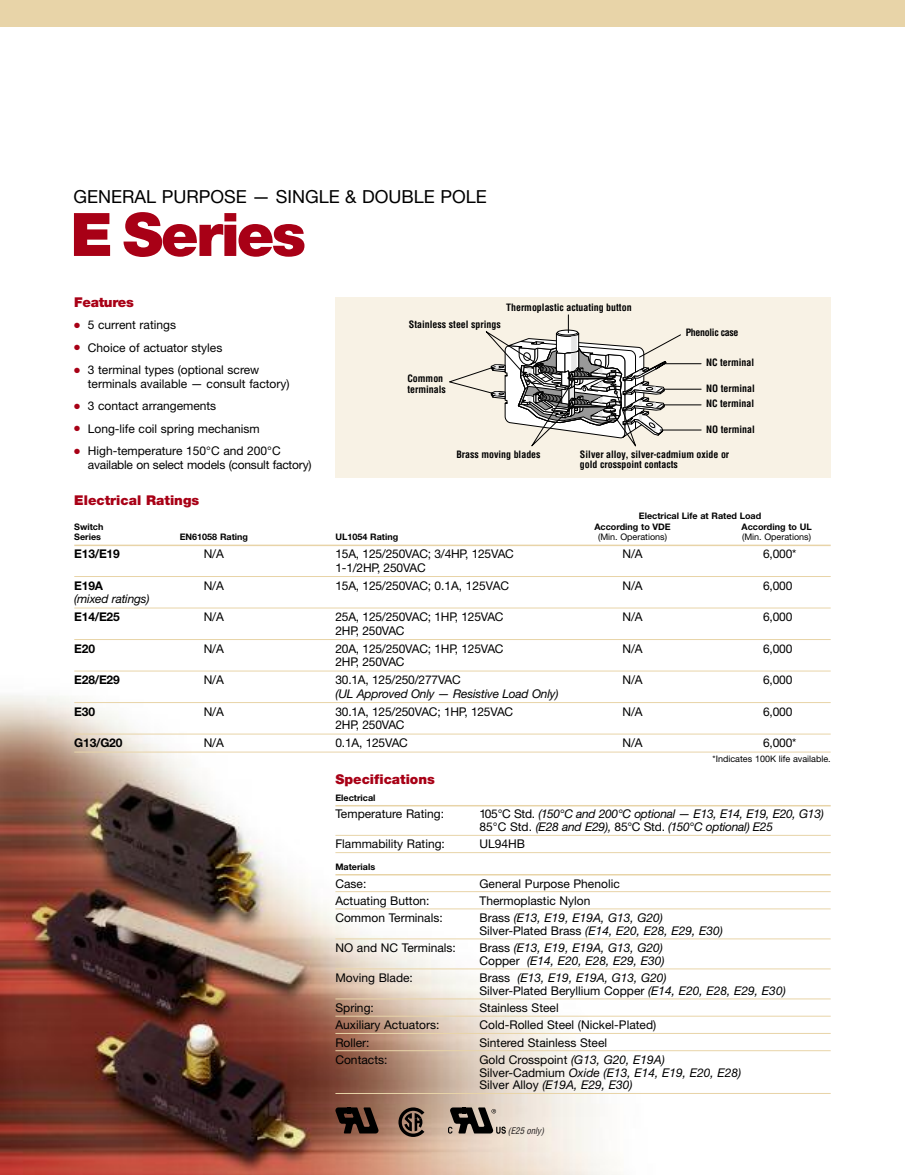
<style>
.page{position:relative;width:905px;height:1175px;background:#fff}
.page>*{position:absolute;margin:0;border:0;box-sizing:border-box;transform-origin:0 0}
.t1{font:900 60px "Helvetica Neue";letter-spacing:-.04em;color:#a80016}
.t2{font:18px "Helvetica Neue";color:#000}
.t3{font:900 13.5px "Helvetica Neue";color:#a80016}
.t4{font:900 13.5px "Helvetica Neue";letter-spacing:-.02em;color:#a80016}
.t5{font:12px/22.5px "Helvetica Neue";color:#000}
.t6{font:italic 12px/12.8px "Helvetica Neue";letter-spacing:-.015em;color:#000}
.t7{font:700 12px "Helvetica Neue";letter-spacing:-.015em;color:#000}
.t8{font:700 condensed 9.9px/10.8px "Helvetica";color:#000}
.t9{font:700 condensed 9.9px "Helvetica";letter-spacing:-.03em;color:#000}
.t10{font:700 9px "Helvetica Neue";color:#000}
.t11{font:9px "Helvetica Neue";color:#000}
.t12{font:italic condensed 8.85px "Helvetica";color:#231f20}
.s1{font-style:normal}
</style>
<div class="page">
<img style="left:0;top:297px;width:831px;height:877px">
<div style="left:0;top:0;width:904px;height:27px;background:#e8d4a8"></div>
<div style="left:335px;top:297px;width:495px;height:180px;background:#f8f2e5"></div>
<hr style="left:662px;top:363px;width:39px;height:1px;background:#000">
<hr style="left:662px;top:404px;width:39px;height:1px;background:#000">
<hr style="left:662px;top:389px;width:39px;height:1px;background:#000">
<hr style="left:660px;top:430px;width:41px;height:1px;background:#000">
<svg style="left:449px;top:315px;width:232px;height:132px"></svg>
<hr style="left:335px;top:805px;width:495px;height:1px;background:#e8d4a8">
<hr style="left:335px;top:835px;width:495px;height:1px;background:#e8d4a8">
<hr style="left:335px;top:852px;width:495px;height:1px;background:#e8d4a8">
<hr style="left:335px;top:874px;width:495px;height:1px;background:#e8d4a8">
<hr style="left:335px;top:891px;width:495px;height:1px;background:#e8d4a8">
<hr style="left:335px;top:908px;width:495px;height:1px;background:#e8d4a8">
<hr style="left:335px;top:938px;width:495px;height:1px;background:#e8d4a8">
<hr style="left:335px;top:968px;width:495px;height:1px;background:#e8d4a8">
<hr style="left:335px;top:998px;width:495px;height:1px;background:#e8d4a8">
<hr style="left:335px;top:1015px;width:495px;height:1px;background:#e8d4a8">
<hr style="left:335px;top:1033px;width:495px;height:1px;background:#e8d4a8">
<hr style="left:335px;top:1050px;width:495px;height:1px;background:#e8d4a8">
<hr style="left:335px;top:1093px;width:495px;height:1px;background:#e8d4a8">
<svg style="left:335px;top:1107px;width:43px;height:26px"></svg>
<svg style="left:448px;top:1107px;width:58px;height:26px;background:#716860"></svg>
<svg style="left:398px;top:1107px;width:26px;height:29px"></svg>
<hr style="left:74px;top:544px;width:756px;height:2px;background:#e8d4a8">
<hr style="left:74px;top:576px;width:756px;height:1px;background:#e8d4a8">
<hr style="left:74px;top:607px;width:756px;height:1px;background:#e8d4a8">
<hr style="left:74px;top:639px;width:756px;height:1px;background:#e8d4a8">
<hr style="left:74px;top:670px;width:756px;height:1px;background:#e8d4a8">
<hr style="left:74px;top:702px;width:756px;height:1px;background:#e8d4a8">
<hr style="left:74px;top:733px;width:756px;height:1px;background:#e8d4a8">
<hr style="left:74px;top:751px;width:756px;height:1px;background:#e8d4a8">
<svg style="left:75px;top:322px;width:5px;height:6px"></svg>
<svg style="left:75px;top:345px;width:5px;height:5px"></svg>
<svg style="left:75px;top:367px;width:5px;height:6px"></svg>
<svg style="left:75px;top:403px;width:5px;height:6px"></svg>
<svg style="left:75px;top:426px;width:5px;height:5px"></svg>
<svg style="left:75px;top:448px;width:5px;height:6px"></svg>
<h2 class="t2" style="left:74px;top:190px;width:414px">GENERAL PURPOSE — SINGLE &amp; DOUBLE POLE</h2>
<h1 class="t1" style="left:70px;top:213px;width:237px">E Series</h1>
<p class="t4" style="left:74px;top:297px;width:61px">Features</p>
<p class="t5" style="left:88px;top:315px;width:173px">5 current ratings<br>Choice of actuator styles<br>3 terminal types (optional screw</p>
<p class="t5" style="left:88px;top:373px;width:203px">terminals available — consult factory)<br>3 contact arrangements<br>Long-life coil spring mechanism<br>High-temperature 150°C and 200°C</p>
<p class="t5" style="left:88px;top:454px;width:225px">available on select models (consult factory)</p>
<p class="t3" style="left:74px;top:495px;width:126px">Electrical Ratings</p>
<p class="t8" style="left:506px;top:303px;width:127px">Thermoplastic actuating button</p>
<p class="t8" style="left:409px;top:319px;width:93px">Stainless steel springs</p>
<p class="t8" style="left:407px;top:373px;width:40px">Common terminals</p>
<p class="t9" style="left:685px;top:329px;width:54px">Phenolic case</p>
<p class="t8" style="left:706px;top:358px;width:50px">NC terminal</p>
<p class="t8" style="left:706px;top:383px;width:50px">NO terminal</p>
<p class="t8" style="left:706px;top:424px;width:50px">NO terminal</p>
<p class="t8" style="left:706px;top:399px;width:50px">NC terminal</p>
<p class="t8" style="left:456px;top:449px;width:86px">Brass moving blades</p>
<p class="t8" style="left:580px;top:449px;width:151px">Silver alloy, silver-cadmium oxide or gold crosspoint contacts</p>
<p class="t10" style="left:639px;top:512px;width:124px">Electrical Life at Rated Load</p>
<p class="t10" style="left:74px;top:524px;width:31px">Switch</p>
<p class="t10" style="left:594px;top:524px;width:78px">According to VDE</p>
<p class="t10" style="left:741px;top:524px;width:72px">According to UL</p>
<p class="t10" style="left:74px;top:533px;width:28px">Series</p>
<p class="t10" style="left:180px;top:533px;width:70px">EN61058 Rating</p>
<p class="t10" style="left:335px;top:533px;width:64px">UL1054 Rating</p>
<p class="t11" style="left:598px;top:533px;width:71px">(Min. Operations)</p>
<p class="t11" style="left:742px;top:533px;width:71px">(Min. Operations)</p>
<p class="t7" style="left:74px;top:549px;width:47px">E13/E19</p>
<p class="t5" style="left:204px;top:544px;width:22px">N/A</p>
<p class="t5" style="left:335px;top:544px;width:180px">15A, 125/250VAC; 3/4HP, 125VAC</p>
<p class="t5" style="left:622px;top:544px;width:22px">N/A</p>
<p class="t5" style="left:763px;top:544px;width:35px">6,000*</p>
<p class="t5" style="left:335px;top:557px;width:92px">1-1/2HP, 250VAC</p>
<p class="t7" style="left:74px;top:581px;width:30px">E19A</p>
<p class="t5" style="left:204px;top:575px;width:22px">N/A</p>
<p class="t5" style="left:335px;top:575px;width:175px">15A, 125/250VAC; 0.1A, 125VAC</p>
<p class="t5" style="left:622px;top:575px;width:22px">N/A</p>
<p class="t5" style="left:763px;top:575px;width:31px">6,000</p>
<p class="t6" style="left:74px;top:593px;width:77px">(mixed ratings)</p>
<p class="t7" style="left:74px;top:612px;width:47px">E14/E25</p>
<p class="t5" style="left:204px;top:607px;width:22px">N/A</p>
<p class="t5" style="left:335px;top:607px;width:170px">25A, 125/250VAC; 1HP, 125VAC</p>
<p class="t5" style="left:622px;top:607px;width:22px">N/A</p>
<p class="t5" style="left:763px;top:607px;width:31px">6,000</p>
<p class="t5" style="left:335px;top:620px;width:71px">2HP, 250VAC</p>
<p class="t7" style="left:74px;top:644px;width:22px">E20</p>
<p class="t5" style="left:204px;top:638px;width:22px">N/A</p>
<p class="t5" style="left:335px;top:638px;width:170px">20A, 125/250VAC; 1HP, 125VAC</p>
<p class="t5" style="left:622px;top:638px;width:22px">N/A</p>
<p class="t5" style="left:763px;top:638px;width:31px">6,000</p>
<p class="t5" style="left:335px;top:652px;width:71px">2HP, 250VAC</p>
<p class="t7" style="left:74px;top:675px;width:47px">E28/E29</p>
<p class="t5" style="left:204px;top:670px;width:22px">N/A</p>
<p class="t5" style="left:335px;top:670px;width:127px">30.1A, 125/250/277VAC</p>
<p class="t5" style="left:622px;top:670px;width:22px">N/A</p>
<p class="t5" style="left:763px;top:670px;width:31px">6,000</p>
<p class="t6" style="left:335px;top:688px;width:225px">(UL Approved Only — Resistive Load Only)</p>
<p class="t7" style="left:74px;top:707px;width:22px">E30</p>
<p class="t5" style="left:204px;top:701px;width:22px">N/A</p>
<p class="t5" style="left:335px;top:701px;width:179px">30.1A, 125/250VAC; 1HP, 125VAC</p>
<p class="t5" style="left:622px;top:701px;width:22px">N/A</p>
<p class="t5" style="left:763px;top:701px;width:31px">6,000</p>
<p class="t5" style="left:335px;top:715px;width:71px">2HP, 250VAC</p>
<p class="t7" style="left:74px;top:738px;width:50px">G13/G20</p>
<p class="t5" style="left:204px;top:733px;width:22px">N/A</p>
<p class="t5" style="left:335px;top:733px;width:74px">0.1A, 125VAC</p>
<p class="t5" style="left:622px;top:733px;width:22px">N/A</p>
<p class="t5" style="left:763px;top:733px;width:35px">6,000*</p>
<p class="t11" style="left:712px;top:755px;width:120px">*Indicates 100K life available.</p>
<p class="t3" style="left:335px;top:774px;width:101px">Specifications</p>
<p class="t10" style="left:335px;top:794px;width:42px">Electrical</p>
<p class="t5" style="left:335px;top:804px;width:110px">Temperature Rating:</p>
<p class="t6" style="left:479px;top:809px;width:346px"><span class="s1">105°C Std.</span> (150°C and 200°C optional — E13, E14, E19, E20, G13)<br><span class="s1">85°C Std.</span> (E28 and E29), <span class="s1">85°C Std.</span> (150°C optional) E25</p>
<p class="t5" style="left:335px;top:834px;width:111px">Flammability Rating:</p>
<p class="t5" style="left:479px;top:834px;width:47px">UL94HB</p>
<p class="t10" style="left:335px;top:863px;width:41px">Materials</p>
<p class="t5" style="left:335px;top:873px;width:32px">Case:</p>
<p class="t5" style="left:479px;top:873px;width:142px">General Purpose Phenolic</p>
<p class="t5" style="left:335px;top:890px;width:96px">Actuating Button:</p>
<p class="t5" style="left:479px;top:890px;width:112px">Thermoplastic Nylon</p>
<p class="t5" style="left:335px;top:907px;width:109px">Common Terminals:</p>
<p class="t6" style="left:479px;top:912px;width:245px"><span class="s1">Brass</span> (E13, E19, E19A, G13, G20)<br><span class="s1">Silver-Plated Brass</span> (E14, E20, E28, E29, E30)</p>
<p class="t5" style="left:335px;top:937px;width:122px">NO and NC Terminals:</p>
<p class="t6" style="left:479px;top:942px;width:187px"><span class="s1">Brass</span> (E13, E19, E19A, G13, G20)<br><span class="s1">Copper</span> (E14, E20, E28, E29, E30)</p>
<p class="t5" style="left:335px;top:967px;width:79px">Moving Blade:</p>
<p class="t6" style="left:479px;top:972px;width:308px"><span class="s1">Brass</span> (E13, E19, E19A, G13, G20)<br><span class="s1">Silver-Plated Beryllium Copper</span> (E14, E20, E28, E29, E30)</p>
<p class="t5" style="left:335px;top:997px;width:40px">Spring:</p>
<p class="t5" style="left:479px;top:997px;width:81px">Stainless Steel</p>
<p class="t5" style="left:335px;top:1015px;width:105px">Auxiliary Actuators:</p>
<p class="t5" style="left:479px;top:1015px;width:178px">Cold-Rolled Steel (Nickel-Plated)</p>
<p class="t5" style="left:335px;top:1032px;width:36px">Roller:</p>
<p class="t5" style="left:479px;top:1032px;width:129px">Sintered Stainless Steel</p>
<p class="t5" style="left:335px;top:1049px;width:54px">Contacts:</p>
<p class="t6" style="left:479px;top:1054px;width:263px"><span class="s1">Gold Crosspoint</span> (G13, G20, E19A)<br><span class="s1">Silver-Cadmium</span> Oxide (E13, E14, E19, E20, E28)<br><span class="s1">Silver Alloy</span> (E19A, E29, E30)</p>
<p class="t12" style="left:507px;top:1126px;width:38px">(E25 only)</p>
</div>
